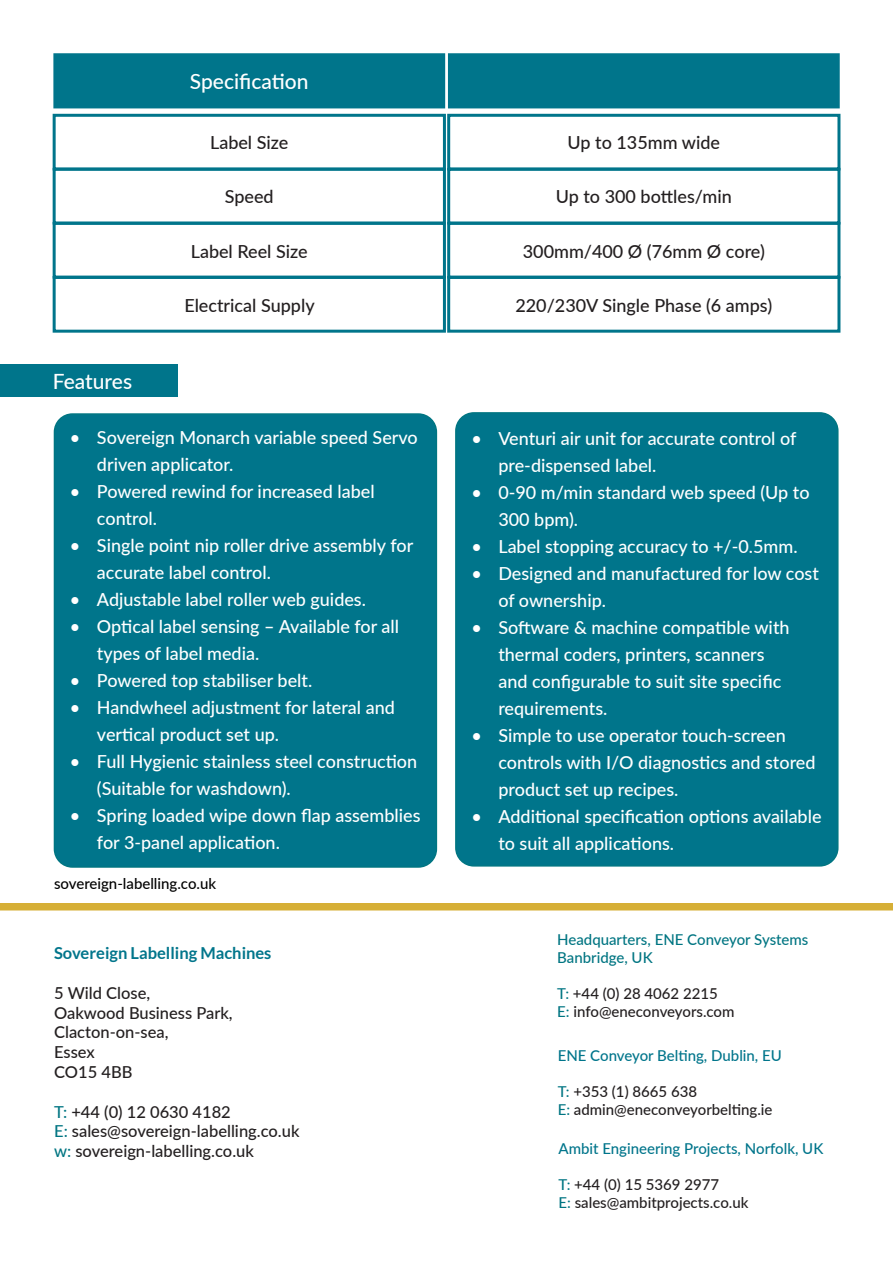
<style>
.page{position:relative;width:893px;height:1263px;background:#fff}
.page>*{position:absolute;margin:0;border:0;box-sizing:border-box;transform-origin:0 0}
.t1{font:500 21px "Lato";color:#fff}
.t2{font:500 18px/27px "Lato";color:#fff}
.t3{font:500 18px "Lato";color:#231f20}
.t4{font:500 16.5px "Lato";color:#231f20}
.t5{font:700 16.5px "Lato";color:#00758b}
.t6{font:500 15px "Lato";color:#231f20}
.t7{font:500 15px "Lato";color:#00758b}
.t8{font:500 15px/18px "Lato";color:#007582}
.t9{font:500 15px "Lato";color:#000}
.s1{color:#007582}
</style>
<div class="page">
<div style="left:0;top:364px;width:178px;height:33px;background:#00758b"></div>
<div style="left:54px;top:54px;width:390px;height:54px;background:#00758b"></div>
<div style="left:53px;top:53px;width:392px;height:55px;border:2px solid #00758b"></div>
<div style="left:448px;top:53px;width:392px;height:55px;background:#00758b;border:2px solid #00758b"></div>
<div style="left:53px;top:114px;width:393px;height:56px;border:3px solid #00758b"></div>
<div style="left:447px;top:114px;width:393px;height:56px;border:3px solid #00758b"></div>
<div style="left:53px;top:168px;width:393px;height:57px;border:3px solid #00758b"></div>
<div style="left:447px;top:168px;width:393px;height:57px;border:3px solid #00758b"></div>
<div style="left:53px;top:222px;width:393px;height:57px;border:3px solid #00758b"></div>
<div style="left:447px;top:222px;width:393px;height:57px;border:3px solid #00758b"></div>
<div style="left:53px;top:276px;width:393px;height:57px;border:3px solid #00758b"></div>
<div style="left:447px;top:276px;width:393px;height:57px;border:3px solid #00758b"></div>
<div style="left:0;top:903px;width:893px;height:7px;background:#d6af36"></div>
<div style="left:54px;top:414px;width:382px;height:453px;background:#00758b;border-radius:18px"></div>
<div style="left:54px;top:413px;width:383px;height:455px;border:2px solid #007582;border-radius:18px"></div>
<div style="left:456px;top:413px;width:382px;height:453px;background:#00758b;border-radius:18px"></div>
<div style="left:455px;top:412px;width:383px;height:454px;border:2px solid #007582;border-radius:18px"></div>
<p class="t1" style="left:190px;top:67px;width:120px">Specification</p>
<p class="t1" style="left:53px;top:366px;width:81px">Features</p>
<p class="t3" style="left:210px;top:130px;width:80px">Label Size</p>
<p class="t3" style="left:568px;top:130px;width:154px">Up to 135mm wide</p>
<p class="t3" style="left:225px;top:184px;width:50px">Speed</p>
<p class="t3" style="left:556px;top:184px;width:177px">Up to 300 bottles/min</p>
<p class="t3" style="left:191px;top:238px;width:119px">Label Reel Size</p>
<p class="t3" style="left:523px;top:238px;width:244px">300mm/400 Ø (76mm Ø core)</p>
<p class="t3" style="left:184px;top:292px;width:132px">Electrical Supply</p>
<p class="t3" style="left:515px;top:292px;width:258px">220/230V Single Phase (6 amps)</p>
<p class="t2" style="left:97px;top:423px;width:322px;text-indent:-27px">• Sovereign Monarch variable speed Servo driven applicator.</p>
<p class="t2" style="left:97px;top:477px;width:279px;text-indent:-27px">• Powered rewind for increased label control.</p>
<p class="t2" style="left:97px;top:531px;width:318px;text-indent:-27px">• Single point nip roller drive assembly for accurate label control.</p>
<p class="t2" style="left:70px;top:585px;width:298px">• Adjustable label roller web guides.</p>
<p class="t2" style="left:97px;top:612px;width:304px;text-indent:-27px">• Optical label sensing – Available for all types of label media.</p>
<p class="t2" style="left:70px;top:666px;width:244px">• Powered top stabiliser belt.</p>
<p class="t2" style="left:97px;top:693px;width:299px;text-indent:-27px">• Handwheel adjustment for lateral and vertical product set up.</p>
<p class="t2" style="left:97px;top:747px;width:322px;text-indent:-27px">• Full Hygienic stainless steel construction (Suitable for washdown).</p>
<p class="t2" style="left:97px;top:801px;width:325px;text-indent:-27px">• Spring loaded wipe down flap assemblies for 3-panel application.</p>
<p class="t9" style="left:54px;top:872px;width:164px">sovereign-labelling.co.uk</p>
<p class="t2" style="left:498px;top:424px;width:300px;text-indent:-27px">• Venturi air unit for accurate control of pre-dispensed label.</p>
<p class="t2" style="left:498px;top:478px;width:313px;text-indent:-27px">• 0-90 m/min standard web speed (Up to<br>300 bpm).</p>
<p class="t2" style="left:471px;top:532px;width:328px">• Label stopping accuracy to +/-0.5mm.</p>
<p class="t2" style="left:498px;top:559px;width:322px;text-indent:-27px">• Designed and manufactured for low cost of ownership.</p>
<p class="t2" style="left:498px;top:613px;width:293px;text-indent:-27px">• Software &amp; machine compatible with thermal coders, printers, scanners and configurable to suit site specific requirements.</p>
<p class="t2" style="left:498px;top:721px;width:319px;text-indent:-27px">• Simple to use operator touch-screen controls with I/O diagnostics and stored product set up recipes.</p>
<p class="t2" style="left:498px;top:802px;width:325px;text-indent:-27px">• Additional specification options available to suit all applications.</p>
<p class="t8" style="left:557px;top:929px;width:253px">Headquarters, ENE Conveyor Systems<br>Banbridge, UK</p>
<p class="t6" style="left:557px;top:982px;width:162px"><span class="s1">T:</span> +44 (0) 28 4062 2215</p>
<p class="t6" style="left:557px;top:1000px;width:179px"><span class="s1">E:</span> info@eneconveyors.com</p>
<p class="t7" style="left:558px;top:1045px;width:226px">ENE Conveyor Belting, Dublin, EU</p>
<p class="t6" style="left:558px;top:1081px;width:141px"><span class="s1">T:</span> +353 (1) 8665 638</p>
<p class="t6" style="left:558px;top:1099px;width:216px"><span class="s1">E:</span> admin@eneconveyorbelting.ie</p>
<p class="t5" style="left:54px;top:944px;width:219px">Sovereign Labelling Machines</p>
<p class="t4" style="left:54px;top:981px;width:98px">5 Wild Close,</p>
<p class="t4" style="left:54px;top:1001px;width:180px">Oakwood Business Park,</p>
<p class="t4" style="left:54px;top:1020px;width:116px">Clacton-on-sea,</p>
<p class="t4" style="left:54px;top:1040px;width:42px">Essex</p>
<p class="t4" style="left:54px;top:1060px;width:80px">CO15 4BB</p>
<p class="t4" style="left:54px;top:1100px;width:178px"><span class="s1">T:</span> +44 (0) 12 0630 4182</p>
<p class="t4" style="left:54px;top:1119px;width:247px"><span class="s1">E:</span> sales@sovereign-labelling.co.uk</p>
<p class="t4" style="left:54px;top:1139px;width:201px"><span class="s1">w:</span> sovereign-labelling.co.uk</p>
<p class="t7" style="left:559px;top:1137px;width:266px">Ambit Engineering Projects, Norfolk, UK</p>
<p class="t6" style="left:559px;top:1173px;width:162px"><span class="s1">T:</span> +44 (0) 15 5369 2977</p>
<p class="t6" style="left:559px;top:1191px;width:191px"><span class="s1">E:</span> sales@ambitprojects.co.uk</p>
</div>
